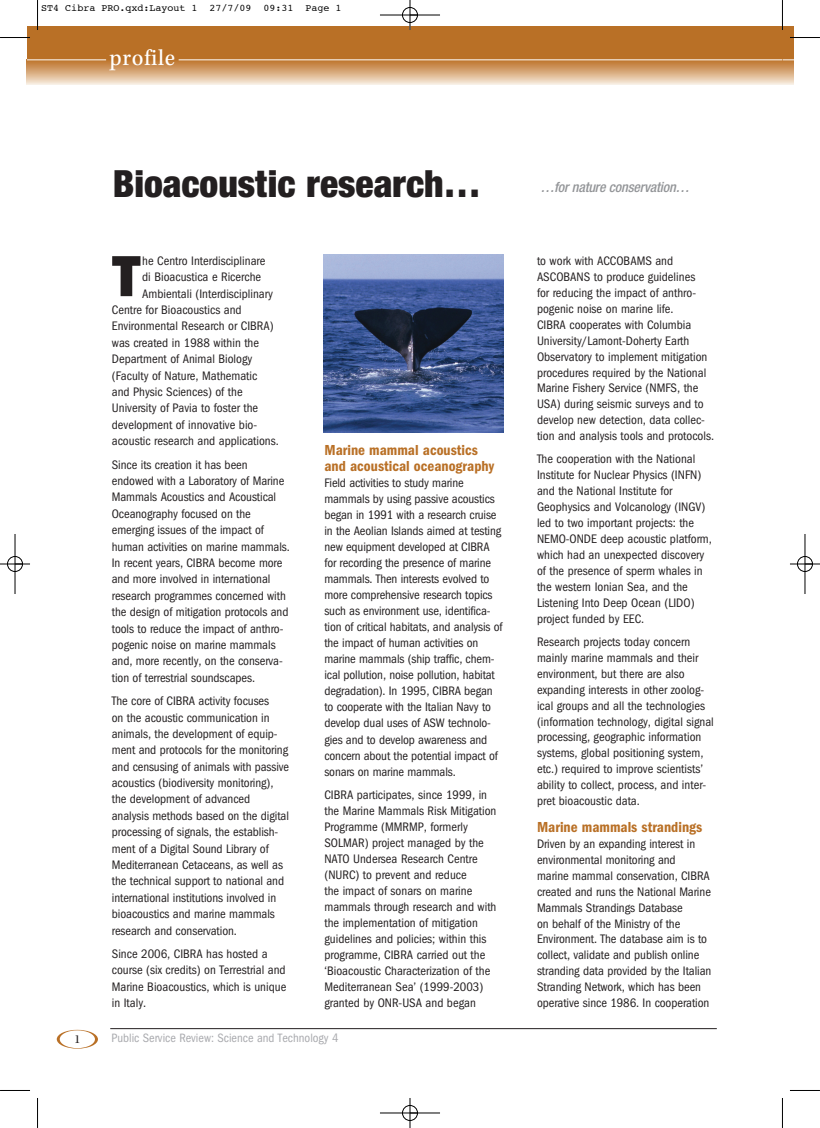
<style>
.page{position:relative;width:820px;height:1128px;background:#fff}
.page>*{position:absolute;margin:0;border:0;box-sizing:border-box;transform-origin:0 0}
.t1{font:58.25px "ITC Franklin Gothic Std Hvy";color:#231f20}
.t2{font:900 condensed 37.5px "Helvetica Neue LT Std";color:#231f20}
.t3{font:23.75px "Kepler Std Scn Capt";letter-spacing:.025em;color:#fff}
.t4{font:15px/16px "ITC Franklin Gothic Std Dm Cd";color:#b97026}
.t5{font:italic 500 condensed 14px "Helvetica Neue LT Std";letter-spacing:-.015em;color:#939598}
.t6{font:condensed 12.75px/15.9px "ITC Franklin Gothic Std";color:#231f20}
.t7{font:condensed 12.5px "ITC Franklin Gothic Std";color:#a8a9ad}
.t8{font:12.5px "Kepler Std Scn Capt";color:#231f20}
.t9{font:10px "Courier";color:#000}
</style>
<div class="page">
<svg style="left:782px;top:61px;width:11px;height:24px"></svg>
<div style="left:782px;top:27px;width:11px;height:33px;background:#b97026"></div>
<svg style="left:27px;top:60px;width:755px;height:25px;background:#dab086"></svg>
<div style="left:27px;top:27px;width:755px;height:33px;background:#b97026"></div>
<hr style="left:27px;top:60px;width:79px;height:1px;background:#fff">
<hr style="left:178px;top:60px;width:604px;height:1px;background:#fff">
<svg style="left:57px;top:1029px;width:41px;height:19px"></svg>
<hr style="left:110px;top:1028px;width:606px;height:1px;background:#231f20">
<img style="left:323px;top:255px;width:180px;height:177px">
<hr style="left:37px;top:0;width:1px;height:30px;background:#000">
<hr style="left:0;top:37px;width:30px;height:1px;background:#000">
<hr style="left:781px;top:0;width:1px;height:30px;background:#000">
<hr style="left:789px;top:37px;width:30px;height:1px;background:#000">
<hr style="left:37px;top:1097px;width:1px;height:30px;background:#000">
<hr style="left:0;top:1090px;width:30px;height:1px;background:#000">
<hr style="left:781px;top:1097px;width:1px;height:30px;background:#000">
<hr style="left:789px;top:1090px;width:30px;height:1px;background:#000">
<hr style="left:380px;top:15px;width:60px;height:1px;background:#000">
<hr style="left:380px;top:1112px;width:60px;height:1px;background:#000">
<hr style="left:15px;top:534px;width:1px;height:60px;background:#000">
<hr style="left:804px;top:534px;width:1px;height:60px;background:#000">
<hr style="left:409px;top:0;width:1px;height:30px;background:#000">
<hr style="left:409px;top:1097px;width:1px;height:30px;background:#000">
<hr style="left:0;top:563px;width:30px;height:1px;background:#000">
<hr style="left:789px;top:563px;width:30px;height:1px;background:#000">
<div style="left:402px;top:7px;width:15px;height:16px;border:1px solid #000;border-radius:50%"></div>
<div style="left:402px;top:1105px;width:15px;height:15px;border:1px solid #000;border-radius:50%"></div>
<div style="left:7px;top:556px;width:16px;height:15px;border:1px solid #000;border-radius:50%"></div>
<div style="left:796px;top:556px;width:16px;height:15px;border:1px solid #000;border-radius:50%"></div>
<p class="t9" style="left:41px;top:4px;width:302px">ST4 Cibra PRO.qxd:Layout 1 27/7/09 09:31 Page 1</p>
<h3 class="t3" style="left:109px;top:42px;width:67px">profile</h3>
<h2 class="t2" style="left:113px;top:162px;width:369px">Bioacoustic research…</h2>
<p class="t5" style="left:540px;top:178px;width:151px">…for nature conservation…</p>
<h1 class="t1" style="left:112px;top:242px;width:31px">T</h1>
<p class="t6" style="left:142px;top:254px;width:125px">he Centro Interdisciplinare</p>
<p class="t6" style="left:142px;top:270px;width:120px">di Bioacustica e Ricerche</p>
<p class="t6" style="left:142px;top:287px;width:132px">Ambientali (Interdisciplinary</p>
<p class="t6" style="left:112px;top:303px;width:131px">Centre for Bioacoustics and</p>
<p class="t6" style="left:112px;top:319px;width:163px">Environmental Research or CIBRA)</p>
<p class="t6" style="left:112px;top:336px;width:149px">was created in 1988 within the</p>
<p class="t6" style="left:112px;top:352px;width:142px">Department of Animal Biology</p>
<p class="t6" style="left:112px;top:368px;width:147px">(Faculty of Nature, Mathematic</p>
<p class="t6" style="left:112px;top:385px;width:132px">and Physic Sciences) of the</p>
<p class="t6" style="left:112px;top:401px;width:148px">University of Pavia to foster the</p>
<p class="t6" style="left:112px;top:418px;width:147px">development of innovative bio-</p>
<p class="t6" style="left:112px;top:434px;width:168px">acoustic research and applications.</p>
<p class="t6" style="left:112px;top:457px;width:179px;line-height:16.4px">Since its creation it has been endowed with a Laboratory of Marine Mammals Acoustics and Acoustical Oceanography focused on the emerging issues of the impact of human activities on marine mammals.<br>In recent years, CIBRA become more and more involved in international research programmes concerned with the design of mitigation protocols and tools to reduce the impact of anthro&shy;pogenic noise on marine mammals and, more recently, on the conserva&shy;tion of terrestrial soundscapes.</p>
<p class="t6" style="left:112px;top:694px;width:179px;line-height:16.4px">The core of CIBRA activity focuses<br>on the acoustic communication in animals, the development of equip&shy;ment and protocols for the monitoring and censusing of animals with passive acoustics (biodiversity monitoring), the development of advanced analysis methods based on the digital processing of signals, the establish&shy;ment of a Digital Sound Library of Mediterranean Cetaceans, as well as the technical support to national and international institutions involved in bioacoustics and marine mammals research and conservation.</p>
<p class="t6" style="left:112px;top:946px;width:176px;line-height:16.4px">Since 2006, CIBRA has hosted a course (six credits) on Terrestrial and<br>Marine Bioacoustics, which is unique in Italy.</p>
<p class="t4" style="left:324px;top:443px;width:171px">Marine mammal acoustics and acoustical oceanography</p>
<p class="t6" style="left:324px;top:476px;width:179px">Field activities to study marine mammals by using passive acoustics began in 1991 with a research cruise in the Aeolian Islands aimed at testing new equipment developed at CIBRA for recording the presence of marine mammals. Then interests evolved to more comprehensive research topics such as environment use, identifica&shy;tion of critical habitats, and analysis of the impact of human activities on marine mammals (ship traffic, chem&shy;ical pollution, noise pollution, habitat degradation). In 1995, CIBRA began to cooperate with the Italian Navy to develop dual uses of ASW technolo&shy;gies and to develop awareness and concern about the potential impact of sonars on marine mammals.</p>
<p class="t6" style="left:324px;top:787px;width:173px">CIBRA participates, since 1999, in the Marine Mammals Risk Mitigation<br>Programme (MMRMP, formerly<br>SOLMAR) project managed by the<br>NATO Undersea Research Centre (NURC) to prevent and reduce<br>the impact of sonars on marine mammals through research and with the implementation of mitigation guidelines and policies; within this programme, CIBRA carried out the ‘Bioacoustic Characterization of the<br>Mediterranean Sea’ (1999-2003) granted by ONR-USA and began</p>
<p class="t8" style="left:74px;top:1030px;width:7px">1</p>
<p class="t7" style="left:111px;top:1033px;width:228px">Public Service Review: Science and Technology 4</p>
<p class="t6" style="left:536px;top:254px;width:178px">to work with ACCOBAMS and ASCOBANS to produce guidelines<br>for reducing the impact of anthro&shy;pogenic noise on marine life.<br>CIBRA cooperates with Columbia University/Lamont-Doherty Earth Observatory to implement mitigation procedures required by the National Marine Fishery Service (NMFS, the USA) during seismic surveys and to develop new detection, data collec&shy;tion and analysis tools and protocols.</p>
<p class="t6" style="left:536px;top:452px;width:176px">The cooperation with the National<br>Institute for Nuclear Physics (INFN) and the National Institute for<br>Geophysics and Volcanology (INGV) led to two important projects: the<br>NEMO-ONDE deep acoustic platform, which had an unexpected discovery of the presence of sperm whales in the western Ionian Sea, and the<br>Listening Into Deep Ocean (LIDO) project funded by EEC.</p>
<p class="t6" style="left:536px;top:634px;width:178px">Research projects today concern mainly marine mammals and their environment, but there are also expanding interests in other zoolog&shy;ical groups and all the technologies (information technology, digital signal processing, geographic information systems, global positioning system, etc.) required to improve scientists’ ability to collect, process, and inter&shy;pret bioacoustic data.</p>
<p class="t4" style="left:536px;top:820px;width:167px">Marine mammals strandings</p>
<p class="t6" style="left:536px;top:836px;width:176px">Driven by an expanding interest in environmental monitoring and<br>marine mammal conservation, CIBRA created and runs the National Marine Mammals Strandings Database<br>on behalf of the Ministry of the Environment. The database aim is to collect, validate and publish online stranding data provided by the Italian Stranding Network, which has been operative since 1986. In cooperation</p>
</div>
